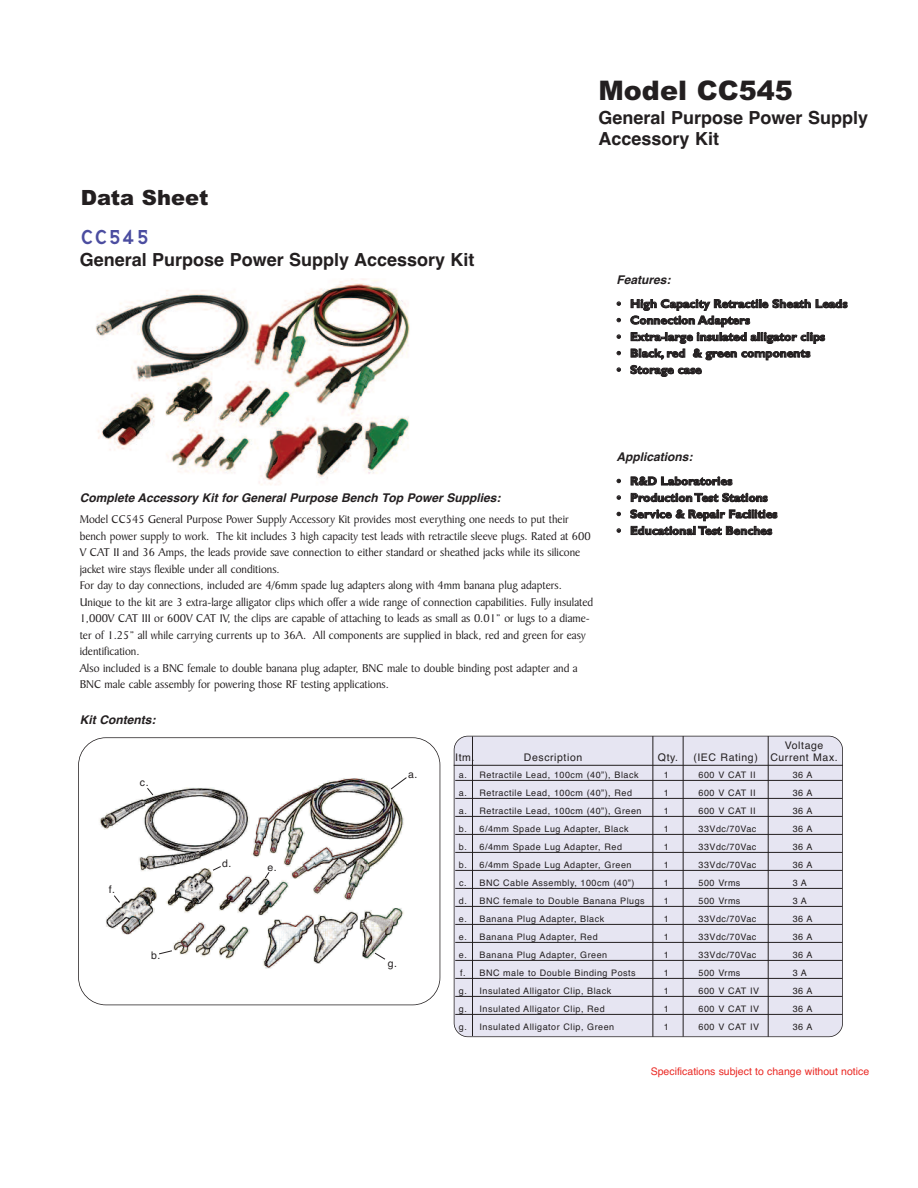
<style>
.page{position:relative;width:918px;height:1188px;background:#fff}
.page>*{position:absolute;margin:0;border:0;box-sizing:border-box;transform-origin:0 0}
.t1{font:900 27px "Arial";color:#231f20}
.t2{font:900 21px "Arial";color:#231f20}
.t3{font:21px "Base Nine";color:#4b4da0}
.t4{font:700 18px/21.6px "Helvetica";color:#231f20}
.t5{font:12px/16.5px "Baker Signet BT";color:#231f20}
.t6{font:700 12px "Gill Sans";color:#231f20}
.t7{font:italic 700 12px "Helvetica";color:#231f20}
.t8{font:10.5px "Helvetica";letter-spacing:.055em;color:#231f20}
.t9{font:10.5px "Helvetica";color:#ea2924}
.t10{font:9px "Helvetica";letter-spacing:.055em;color:#231f20}
</style>
<div class="page">
<img style="left:96px;top:278px;width:314px;height:207px">
<div style="left:454px;top:736px;width:389px;height:301px;background:#e6e5f2;border-radius:14px"></div>
<div style="left:454px;top:736px;width:389px;height:301px;border:2px solid #231f20;border-radius:14px"></div>
<hr style="left:454px;top:765px;width:389px;height:1px;background:#231f20">
<hr style="left:455px;top:780px;width:387px;height:1px;background:#231f20">
<hr style="left:455px;top:798px;width:387px;height:1px;background:#231f20">
<hr style="left:455px;top:816px;width:387px;height:1px;background:#231f20">
<hr style="left:455px;top:834px;width:387px;height:1px;background:#231f20">
<hr style="left:455px;top:852px;width:387px;height:1px;background:#231f20">
<hr style="left:455px;top:870px;width:387px;height:1px;background:#231f20">
<hr style="left:455px;top:888px;width:387px;height:1px;background:#231f20">
<hr style="left:455px;top:906px;width:387px;height:1px;background:#231f20">
<hr style="left:455px;top:924px;width:387px;height:1px;background:#231f20">
<hr style="left:455px;top:942px;width:387px;height:1px;background:#231f20">
<hr style="left:455px;top:960px;width:387px;height:1px;background:#231f20">
<hr style="left:455px;top:978px;width:387px;height:1px;background:#231f20">
<hr style="left:455px;top:996px;width:387px;height:1px;background:#231f20">
<hr style="left:455px;top:1014px;width:387px;height:1px;background:#231f20">
<hr style="left:653px;top:736px;width:1px;height:301px;background:#231f20">
<hr style="left:683px;top:736px;width:1px;height:301px;background:#231f20">
<hr style="left:768px;top:736px;width:1px;height:301px;background:#231f20">
<img style="left:99px;top:778px;width:305px;height:191px">
<div style="left:78px;top:737px;width:362px;height:268px;border:2px solid #231f20;border-radius:28px"></div>
<hr style="left:472px;top:736px;width:1px;height:300px;background:#231f20">
<svg style="left:159px;top:951px;width:13px;height:3px"></svg>
<svg style="left:391px;top:777px;width:16px;height:12px"></svg>
<svg style="left:147px;top:788px;width:6px;height:7px"></svg>
<svg style="left:213px;top:866px;width:8px;height:4px"></svg>
<svg style="left:265px;top:872px;width:4px;height:6px"></svg>
<svg style="left:114px;top:895px;width:6px;height:8px"></svg>
<svg style="left:375px;top:953px;width:10px;height:6px"></svg>
<h2 class="t2" style="left:81px;top:186px;width:129px">Data Sheet</h2>
<h2 class="t3" style="left:80px;top:225px;width:72px">CC545</h2>
<h3 class="t4" style="left:80px;top:249px;width:396px">General Purpose Power Supply Accessory Kit</h3>
<h1 class="t1" style="left:598px;top:75px;width:196px">Model CC545</h1>
<h3 class="t4" style="left:598px;top:107px;width:271px">General Purpose Power Supply<br>Accessory Kit</h3>
<p class="t7" style="left:616px;top:273px;width:56px">Features:</p>
<p class="t6" style="left:617px;top:299px;width:232px">• High Capacity Retractile Sheath Leads</p>
<p class="t6" style="left:617px;top:316px;width:135px">• Connection Adapters</p>
<p class="t6" style="left:617px;top:332px;width:210px">• Extra-large insulated alligator clips</p>
<p class="t6" style="left:617px;top:349px;width:195px">• Black, red &amp; green components</p>
<p class="t6" style="left:617px;top:365px;width:86px">• Storage case</p>
<p class="t7" style="left:616px;top:450px;width:78px">Applications:</p>
<p class="t7" style="left:80px;top:491px;width:422px">Complete Accessory Kit for General Purpose Bench Top Power Supplies:</p>
<p class="t5" style="left:80px;top:512px;width:515px">Model CC545 General Purpose Power Supply Accessory Kit provides most everything one needs to put their bench power supply to work. The kit includes 3 high capacity test leads with retractile sleeve plugs. Rated at 600<br>V CAT II and 36 Amps, the leads provide save connection to either standard or sheathed jacks while its silicone jacket wire stays flexible under all conditions.<br>For day to day connections, included are 4/6mm spade lug adapters along with 4mm banana plug adapters.<br>Unique to the kit are 3 extra-large alligator clips which offer a wide range of connection capabilities. Fully insulated 1,000V CAT III or 600V CAT IV, the clips are capable of attaching to leads as small as 0.01” or lugs to a diame&shy;ter of 1.25” all while carrying currents up to 36A. All components are supplied in black, red and green for easy identification.<br>Also included is a BNC female to double banana plug adapter, BNC male to double binding post adapter and a BNC male cable assembly for powering those RF testing applications.</p>
<p class="t7" style="left:80px;top:713px;width:77px">Kit Contents:</p>
<p class="t6" style="left:617px;top:476px;width:117px">• R&amp;D Laboratories</p>
<p class="t6" style="left:617px;top:493px;width:152px">• Production Test Stations</p>
<p class="t6" style="left:617px;top:509px;width:162px">• Service &amp; Repair Facilities</p>
<p class="t6" style="left:617px;top:526px;width:157px">• Educational Test Benches</p>
<p class="t8" style="left:140px;top:777px;width:10px">c.</p>
<p class="t8" style="left:109px;top:883px;width:8px">f.</p>
<p class="t8" style="left:151px;top:950px;width:11px">b.</p>
<p class="t8" style="left:222px;top:857px;width:11px">d.</p>
<p class="t8" style="left:268px;top:861px;width:11px">e.</p>
<p class="t8" style="left:408px;top:768px;width:11px">a.</p>
<p class="t8" style="left:388px;top:957px;width:11px">g.</p>
<p class="t8" style="left:785px;top:739px;width:40px">Voltage</p>
<p class="t8" style="left:455px;top:751px;width:21px">Itm.</p>
<p class="t8" style="left:524px;top:751px;width:60px">Description</p>
<p class="t8" style="left:658px;top:751px;width:22px">Qty.</p>
<p class="t8" style="left:693px;top:751px;width:146px">(IEC Rating) Current Max.</p>
<p class="t10" style="left:459px;top:770px;width:181px">a. Retractile Lead, 100cm (40”), Black</p>
<p class="t10" style="left:664px;top:770px;width:7px">1</p>
<p class="t10" style="left:699px;top:770px;width:58px">600 V CAT II</p>
<p class="t10" style="left:793px;top:770px;width:21px">36 A</p>
<p class="t10" style="left:459px;top:788px;width:175px">a. Retractile Lead, 100cm (40”), Red</p>
<p class="t10" style="left:664px;top:788px;width:7px">1</p>
<p class="t10" style="left:699px;top:788px;width:58px">600 V CAT II</p>
<p class="t10" style="left:793px;top:788px;width:21px">36 A</p>
<p class="t10" style="left:459px;top:806px;width:184px">a. Retractile Lead, 100cm (40”), Green</p>
<p class="t10" style="left:664px;top:806px;width:7px">1</p>
<p class="t10" style="left:699px;top:806px;width:58px">600 V CAT II</p>
<p class="t10" style="left:793px;top:806px;width:21px">36 A</p>
<p class="t10" style="left:459px;top:824px;width:171px">b. 6/4mm Spade Lug Adapter, Black</p>
<p class="t10" style="left:664px;top:824px;width:7px">1</p>
<p class="t10" style="left:699px;top:824px;width:59px">33Vdc/70Vac</p>
<p class="t10" style="left:793px;top:824px;width:21px">36 A</p>
<p class="t10" style="left:459px;top:842px;width:165px">b. 6/4mm Spade Lug Adapter, Red</p>
<p class="t10" style="left:664px;top:842px;width:7px">1</p>
<p class="t10" style="left:699px;top:842px;width:59px">33Vdc/70Vac</p>
<p class="t10" style="left:793px;top:842px;width:21px">36 A</p>
<p class="t10" style="left:459px;top:860px;width:174px">b. 6/4mm Spade Lug Adapter, Green</p>
<p class="t10" style="left:664px;top:860px;width:7px">1</p>
<p class="t10" style="left:699px;top:860px;width:59px">33Vdc/70Vac</p>
<p class="t10" style="left:793px;top:860px;width:21px">36 A</p>
<p class="t10" style="left:459px;top:878px;width:177px">c. BNC Cable Assembly, 100cm (40”)</p>
<p class="t10" style="left:664px;top:878px;width:7px">1</p>
<p class="t10" style="left:699px;top:878px;width:43px">500 Vrms</p>
<p class="t10" style="left:793px;top:878px;width:16px">3 A</p>
<p class="t10" style="left:459px;top:896px;width:187px">d. BNC female to Double Banana Plugs</p>
<p class="t10" style="left:664px;top:896px;width:7px">1</p>
<p class="t10" style="left:699px;top:896px;width:43px">500 Vrms</p>
<p class="t10" style="left:793px;top:896px;width:16px">3 A</p>
<p class="t10" style="left:459px;top:914px;width:147px">e. Banana Plug Adapter, Black</p>
<p class="t10" style="left:664px;top:914px;width:7px">1</p>
<p class="t10" style="left:699px;top:914px;width:59px">33Vdc/70Vac</p>
<p class="t10" style="left:793px;top:914px;width:21px">36 A</p>
<p class="t10" style="left:459px;top:932px;width:140px">e. Banana Plug Adapter, Red</p>
<p class="t10" style="left:664px;top:932px;width:7px">1</p>
<p class="t10" style="left:699px;top:932px;width:59px">33Vdc/70Vac</p>
<p class="t10" style="left:793px;top:932px;width:21px">36 A</p>
<p class="t10" style="left:459px;top:950px;width:150px">e. Banana Plug Adapter, Green</p>
<p class="t10" style="left:664px;top:950px;width:7px">1</p>
<p class="t10" style="left:699px;top:950px;width:59px">33Vdc/70Vac</p>
<p class="t10" style="left:793px;top:950px;width:21px">36 A</p>
<p class="t10" style="left:460px;top:968px;width:177px">f. BNC male to Double Binding Posts</p>
<p class="t10" style="left:664px;top:968px;width:7px">1</p>
<p class="t10" style="left:699px;top:968px;width:43px">500 Vrms</p>
<p class="t10" style="left:793px;top:968px;width:16px">3 A</p>
<p class="t10" style="left:459px;top:986px;width:154px">g. Insulated Alligator Clip, Black</p>
<p class="t10" style="left:664px;top:986px;width:7px">1</p>
<p class="t10" style="left:699px;top:986px;width:62px">600 V CAT IV</p>
<p class="t10" style="left:793px;top:986px;width:21px">36 A</p>
<p class="t10" style="left:459px;top:1004px;width:147px">g. Insulated Alligator Clip, Red</p>
<p class="t10" style="left:664px;top:1004px;width:7px">1</p>
<p class="t10" style="left:699px;top:1004px;width:62px">600 V CAT IV</p>
<p class="t10" style="left:793px;top:1004px;width:21px">36 A</p>
<p class="t10" style="left:459px;top:1022px;width:157px">g. Insulated Alligator Clip, Green</p>
<p class="t10" style="left:664px;top:1022px;width:7px">1</p>
<p class="t10" style="left:699px;top:1022px;width:62px">600 V CAT IV</p>
<p class="t10" style="left:793px;top:1022px;width:21px">36 A</p>
<p class="t9" style="left:651px;top:1065px;width:220px">Specifications subject to change without notice</p>
</div>
